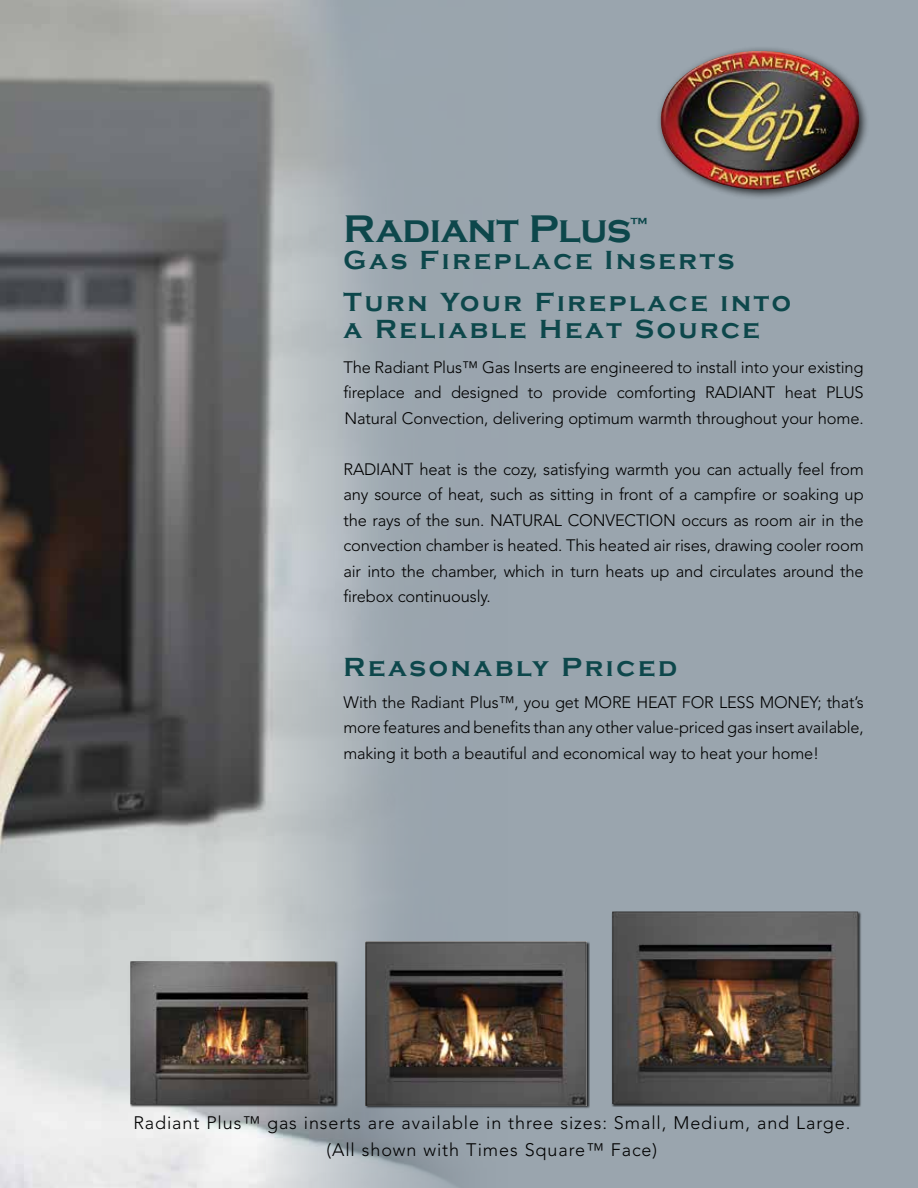
<style>
.page{position:relative;width:918px;height:1188px;background:#9aa5ae}
.page>*{position:absolute;margin:0;border:0;box-sizing:border-box;transform-origin:0 0}
.t1{font:700 39.6px "Copperplate Gothic";letter-spacing:-.01em;color:#0d474b}
.t2{font:700 27px/42px "Copperplate Gothic";letter-spacing:.1em;color:#0d474b}
.t3{font:300 18px/27px "Avenir LT Std";letter-spacing:.05em;color:#000;text-align:center}
.t4{font:300 16.5px/25.5px "Avenir LT Std";letter-spacing:-.01em;color:#000;text-align:justify}
.t5{font:700 16.5px "Copperplate Gothic";color:#0d474b}
</style>
<div class="page">
<img style="left:0;top:0;width:452px;height:1188px">
<div style="left:655px;top:46px;width:215px;height:154px;background:#000;opacity:.75"></div>
<img style="left:661px;top:51px;width:101px;height:101px">
<div style="left:366px;top:941px;width:224px;height:168px;background:#000;opacity:.75"></div>
<img style="left:366px;top:942px;width:221px;height:163px">
<div style="left:130px;top:961px;width:209px;height:147px;background:#000;opacity:.75"></div>
<img style="left:130px;top:961px;width:205px;height:143px">
<div style="left:612px;top:911px;width:250px;height:196px;background:#000;opacity:.75"></div>
<img style="left:612px;top:912px;width:247px;height:192px">
<h1 class="t1" style="left:343px;top:207px;width:289px">Radiant Plus</h1>
<p class="t5" style="left:631px;top:214px;width:18px">™</p>
<h2 class="t2" style="left:343px;top:240px;width:449px">Gas Fireplace Inserts<br>Turn Your Fireplace into</h2>
<h2 class="t2" style="left:343px;top:309px;width:418px">a Reliable Heat Source</h2>
<p class="t4" style="left:343px;top:354px;width:522px">The Radiant Plus™ Gas Inserts are engineered to install into your existing fireplace and designed to provide comforting RADIANT heat PLUS Natural Convection, delivering optimum warmth throughout your home.</p>
<p class="t4" style="left:343px;top:456px;width:522px">RADIANT heat is the cozy, satisfying warmth you can actually feel from any source of heat, such as sitting in front of a campfire or soaking up the rays of the sun. NATURAL CONVECTION occurs as room air in the convection chamber is heated. This heated air rises, drawing cooler room air into the chamber, which in turn heats up and circulates around the firebox continuously.</p>
<h2 class="t2" style="left:343px;top:647px;width:335px">Reasonably Priced</h2>
<p class="t4" style="left:343px;top:689px;width:522px">With the Radiant Plus™, you get MORE HEAT FOR LESS MONEY; that’s more features and benefits than any other value-priced gas insert available, making it both a beautiful and economical way to heat your home!</p>
<p class="t3" style="left:133px;top:1110px;width:719px">Radiant Plus™ gas inserts are available in three sizes: Small, Medium, and Large. (All shown with Times Square™ Face)</p>
</div>
